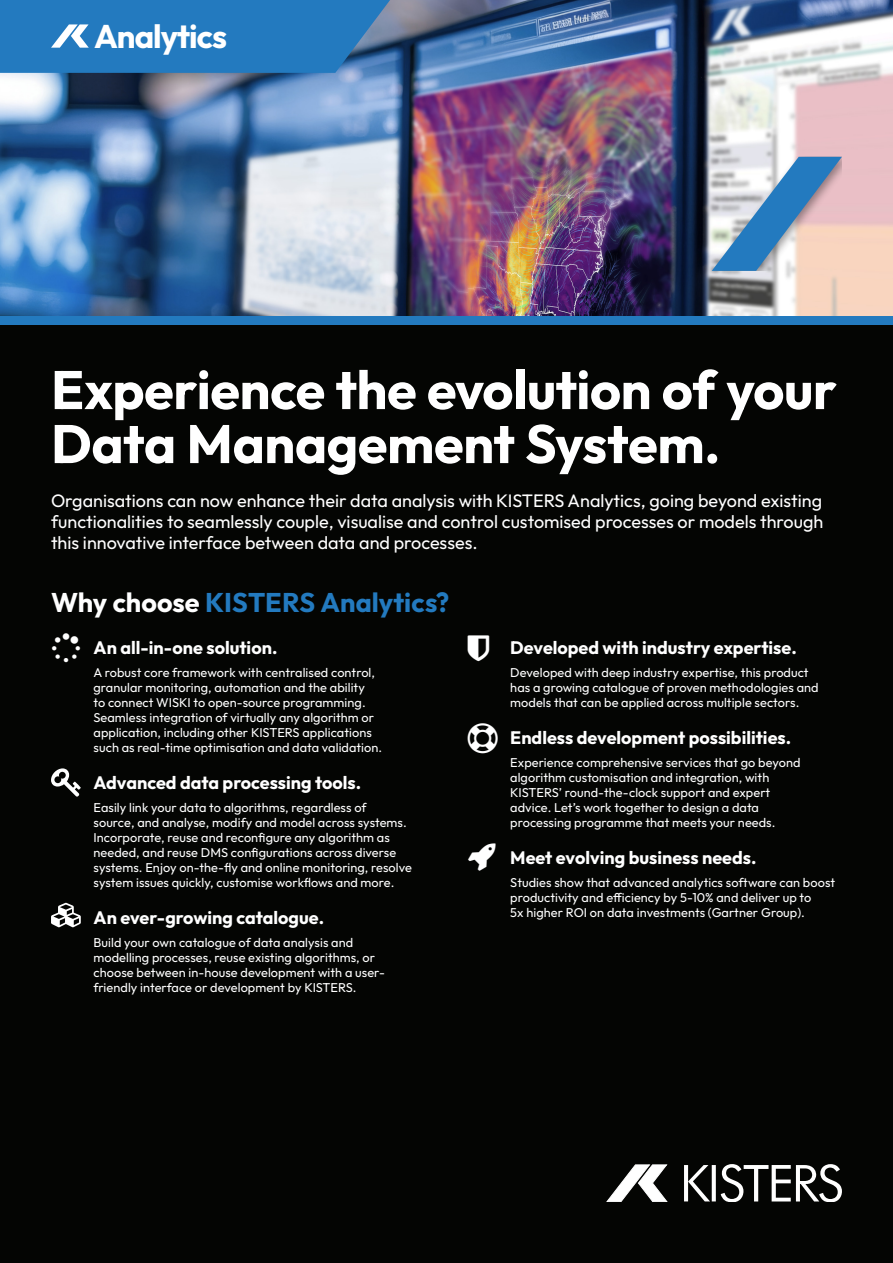
<style>
.page{position:relative;width:893px;height:1263px;background:#fff}
.page>*{position:absolute;margin:0;border:0;box-sizing:border-box;transform-origin:0 0}
.t1{font:700 54px/54px "Outfit";letter-spacing:-.01em;color:#fff}
.t2{font:700 32.7px "Outfit";letter-spacing:-.03em;color:#fff}
.t3{font:700 27px "Outfit";color:#237abf}
.t4{font:18px/21px "Outfit";color:#fff;text-align:justify}
.t5{font:700 18px "Outfit";color:#fff}
.t6{font:12.75px/15px "Outfit";letter-spacing:.005em;color:#fff}
.s1{color:#fff}
</style>
<div class="page">
<div style="left:0;top:316px;width:893px;height:947px;background:#040503"></div>
<hr style="left:684px;top:1165px;width:4px;height:36px;background:#fff">
<svg style="left:688px;top:1165px;width:22px;height:36px"></svg>
<svg style="left:712px;top:1165px;width:4px;height:36px"></svg>
<svg style="left:721px;top:1164px;width:121px;height:38px"></svg>
<svg style="left:607px;top:1164px;width:60px;height:38px"></svg>
<img style="left:0;top:0;width:893px;height:316px">
<svg style="left:0;top:0;width:390px;height:73px;background:#297bbd"></svg>
<svg style="left:712px;top:157px;width:130px;height:114px;background:#a1b5ca"></svg>
<svg style="left:51px;top:903px;width:30px;height:24px"></svg>
<svg style="left:51px;top:768px;width:30px;height:28px"></svg>
<div style="left:0;top:316px;width:893px;height:8px;background:#237abf"></div>
<h2 class="t2" style="left:94px;top:18px;width:134px">Analytics</h2>
<h1 class="t1" style="left:51px;top:363px;width:787px">Experience the evolution of your<br>Data Management System.</h1>
<p class="t4" style="left:51px;top:490px;width:774px">Organisations can now enhance their data analysis with KISTERS Analytics, going beyond existing functionalities to seamlessly couple, visualise and control customised processes or models through this innovative interface between data and processes.</p>
<h3 class="t3" style="left:51px;top:587px;width:400px"><span class="s1">Why choose</span> KISTERS Analytics?</h3>
<h3 class="t5" style="left:94px;top:637px;width:185px">An all-in-one solution.</h3>
<p class="t6" style="left:94px;top:664px;width:290px">A robust core framework with centralised control, granular monitoring, automation and the ability<br>to connect WISKI to open-source programming.<br>Seamless integration of virtually any algorithm or application, including other KISTERS applications such as real-time optimisation and data validation.</p>
<h3 class="t5" style="left:94px;top:772px;width:269px">Advanced data processing tools.</h3>
<p class="t6" style="left:94px;top:799px;width:320px">Easily link your data to algorithms, regardless of<br>source, and analyse, modify and model across systems.<br>Incorporate, reuse and reconfigure any algorithm as needed, and reuse DMS configurations across diverse systems. Enjoy on-the-fly and online monitoring, resolve system issues quickly, customise workflows and more.</p>
<h3 class="t5" style="left:94px;top:907px;width:232px">An ever-growing catalogue.</h3>
<p class="t6" style="left:94px;top:934px;width:293px">Build your own catalogue of data analysis and modelling processes, reuse existing algorithms, or choose between in-house development with a user&shy;friendly interface or development by KISTERS.</p>
<h3 class="t5" style="left:510px;top:637px;width:288px">Developed with industry expertise.</h3>
<p class="t6" style="left:510px;top:664px;width:310px">Developed with deep industry expertise, this product has a growing catalogue of proven methodologies and models that can be applied across multiple sectors.</p>
<h3 class="t5" style="left:510px;top:727px;width:282px">Endless development possibilities.</h3>
<p class="t6" style="left:510px;top:754px;width:292px">Experience comprehensive services that go beyond algorithm customisation and integration, with KISTERS’ round-the-clock support and expert advice. Let’s work together to design a data processing programme that meets your needs.</p>
<h3 class="t5" style="left:510px;top:847px;width:248px">Meet evolving business needs.</h3>
<p class="t6" style="left:510px;top:874px;width:326px">Studies show that advanced analytics software can boost productivity and efficiency by 5-10% and deliver up to<br>5x higher ROI on data investments (Gartner Group).</p>
</div>
